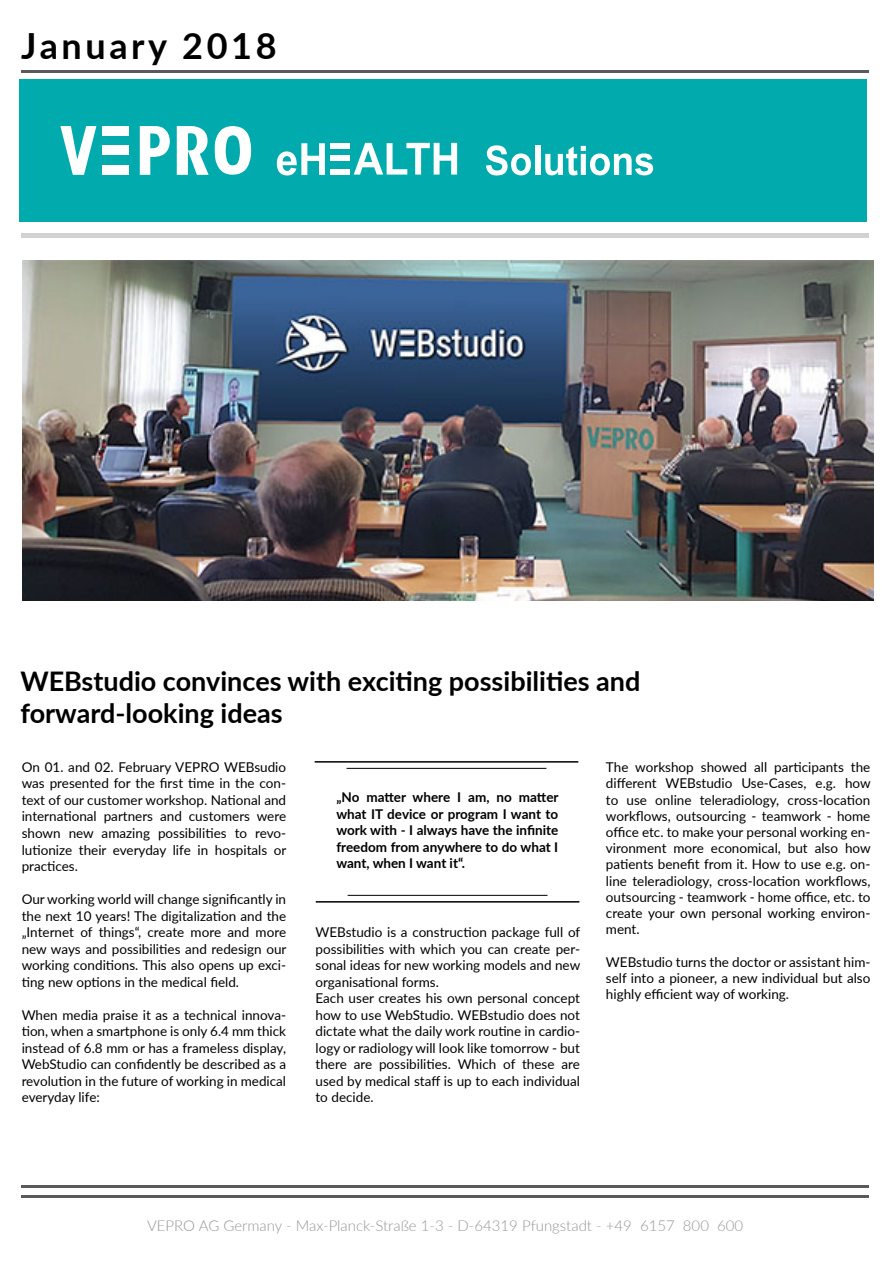
<style>
.page{position:relative;width:893px;height:1263px;background:#fff}
.page>*{position:absolute;margin:0;border:0;box-sizing:border-box;transform-origin:0 0}
.t1{font:700 36px "Lato";letter-spacing:.1em;color:#000}
.t2{font:700 27px "Lato";color:#000}
.t3{font:300 15px "Lato";color:#969696}
.t4{font:13.5px/16.5px "Lato";color:#000;text-align:justify}
.t5{font:700 13.5px/16.5px "Lato";color:#000;text-align:justify}
</style>
<div class="page">
<div style="left:19px;top:80px;width:848px;height:142px;background:#00aaad"></div>
<hr style="left:21px;top:70px;width:848px;height:3px;background:#5a5a5a">
<hr style="left:21px;top:1185px;width:848px;height:2px;background:#5a5a5a">
<hr style="left:21px;top:1195px;width:848px;height:2px;background:#5a5a5a">
<div style="left:21px;top:233px;width:848px;height:5px;background:#d2d2d2"></div>
<svg style="left:60px;top:126px;width:36px;height:49px"></svg>
<svg style="left:140px;top:126px;width:30px;height:49px"></svg>
<svg style="left:176px;top:126px;width:33px;height:49px"></svg>
<svg style="left:215px;top:126px;width:36px;height:49px"></svg>
<div style="left:102px;top:126px;width:26px;height:9px;background:#fff"></div>
<div style="left:102px;top:145px;width:26px;height:9px;background:#fff"></div>
<div style="left:102px;top:166px;width:26px;height:9px;background:#fff"></div>
<svg style="left:277px;top:143px;width:48px;height:32px"></svg>
<svg style="left:354px;top:143px;width:103px;height:32px"></svg>
<div style="left:330px;top:143px;width:20px;height:6px;background:#fff"></div>
<div style="left:330px;top:155px;width:20px;height:6px;background:#fff"></div>
<div style="left:330px;top:169px;width:20px;height:6px;background:#fff"></div>
<svg style="left:486px;top:145px;width:45px;height:30px"></svg>
<div style="left:535px;top:146px;width:5px;height:29px;background:#fff"></div>
<svg style="left:545px;top:146px;width:108px;height:29px"></svg>
<img style="left:23px;top:261px;width:850px;height:340px">
<hr style="left:315px;top:761px;width:263px;height:2px;background:#000">
<hr style="left:347px;top:768px;width:199px;height:1px;background:#000">
<hr style="left:316px;top:901px;width:263px;height:1px;background:#000">
<hr style="left:348px;top:895px;width:199px;height:1px;background:#000">
<p class="t1" style="left:21px;top:19px;width:257px">January 2018</p>
<p class="t2" style="left:20px;top:661px;width:622px">WEBstudio convinces with exciting possibilities and</p>
<p class="t2" style="left:20px;top:693px;width:264px">forward-looking ideas</p>
<p class="t4" style="left:22px;top:758px;width:266px">On 01. and 02. February VEPRO WEBsudio was presented for the first time in the con&shy;text of our customer workshop. National and international partners and customers were shown new amazing possibilities to revo&shy;lutionize their everyday life in hospitals or practices.</p>
<p class="t4" style="left:22px;top:890px;width:266px">Our working world will change significantly in the next 10 years! The digitalization and the „Internet of things“, create more and more new ways and possibilities and redesign our working conditions. This also opens up exci&shy;ting new options in the medical field.</p>
<p class="t4" style="left:22px;top:1006px;width:266px">When media praise it as a technical innova&shy;tion, when a smartphone is only 6.4 mm thick instead of 6.8 mm or has a frameless display, WebStudio can confidently be described as a revolution in the future of working in medical everyday life:</p>
<p class="t4" style="left:606px;top:759px;width:266px">The workshop showed all participants the different WEBstudio Use-Cases, e.g. how to use online teleradiology, cross-location workflows, outsourcing - teamwork - home office etc. to make your personal working en&shy;vironment more economical, but also how patients benefit from it. How to use e.g. on&shy;line teleradiology, cross-location workflows, outsourcing - teamwork - home office, etc. to create your own personal working environ&shy;ment.</p>
<p class="t4" style="left:606px;top:953px;width:266px">WEBstudio turns the doctor or assistant him&shy;self into a pioneer, a new individual but also highly efficient way of working.</p>
<p class="t5" style="left:336px;top:788px;width:224px">„No matter where I am, no matter what IT device or program I want to work with - I always have the infinite freedom from anywhere to do what I want, when I want it“.</p>
<p class="t4" style="left:315px;top:923px;width:266px">WEBstudio is a construction package full of possibilities with which you can create per&shy;sonal ideas for new working models and new organisational forms.</p>
<p class="t4" style="left:315px;top:989px;width:266px">Each user creates his own personal concept how to use WebStudio. WEBstudio does not dictate what the daily work routine in cardio&shy;logy or radiology will look like tomorrow - but there are possibilities. Which of these are used by medical staff is up to each individual to decide.</p>
<p class="t3" style="left:147px;top:1215px;width:598px">VEPRO AG Germany - Max-Planck-Straße 1-3 - D-64319 Pfungstadt - +49 6157 800 600</p>
</div>
